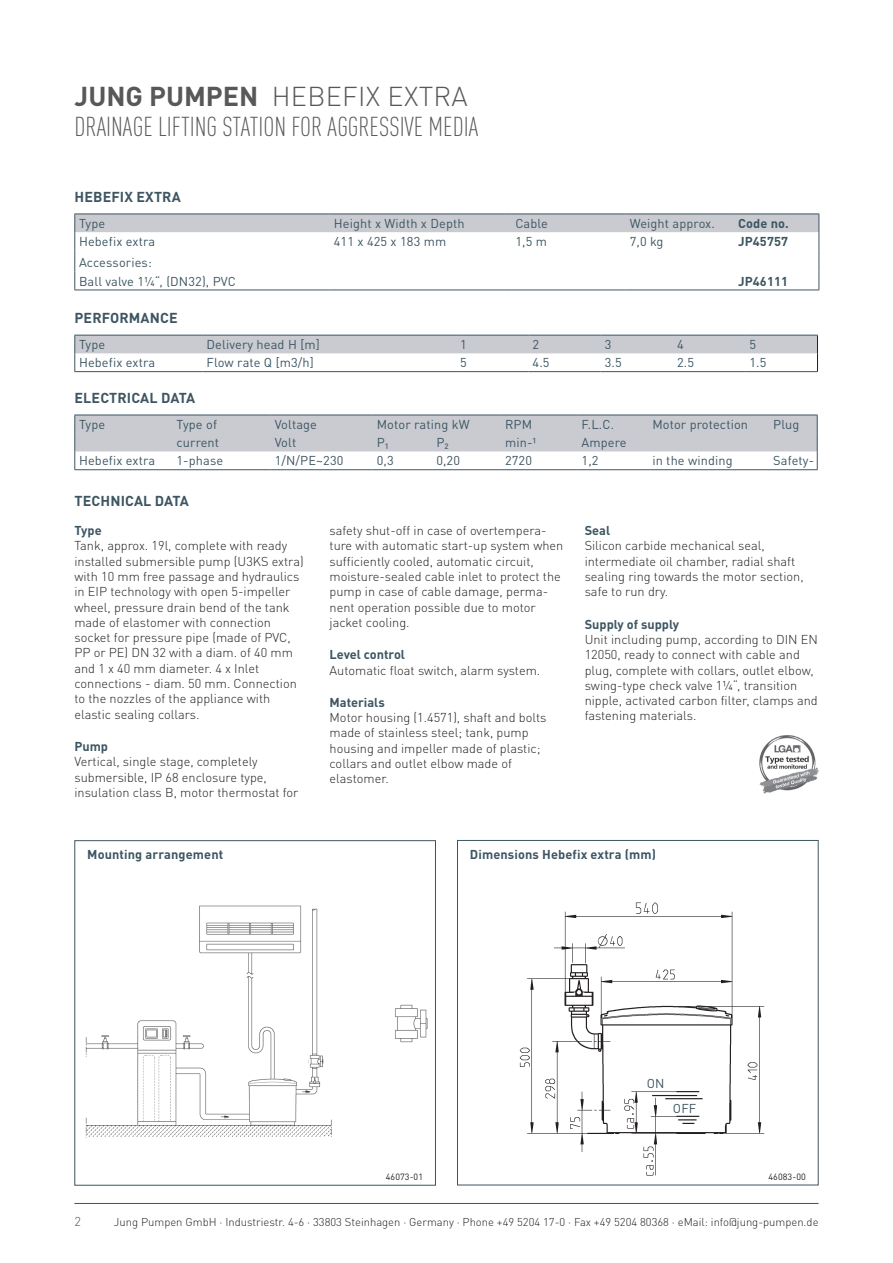
<style>
.page{position:relative;width:893px;height:1263px;background:#fff}
.page>*{position:absolute;margin:0;border:0;box-sizing:border-box;transform-origin:0 0}
.t1{font:300 condensed 27px/30px "DIN Pro";color:#57585a}
.t2{font:700 14.25px "DIN Pro";letter-spacing:.01em;color:#3d5562}
.t3{font:300 12.75px/15.3px "DIN Pro";color:#231f20}
.t4{font:12.75px/18.3px "DIN Pro";letter-spacing:.01em;color:#3d5562}
.t5{font:700 12.75px "DIN Pro";letter-spacing:.01em;color:#3d5562}
.t6{font:300 12.75px "DIN Pro";color:#3d5562}
.t7{font:300 11.25px "DIN Pro";color:#231f20}
.t8{font:9px "DIN Pro";letter-spacing:.01em;color:#231f20}
.s1{font-weight:700;font-stretch:normal}
.s2{font-stretch:normal}
</style>
<div class="page">
<hr style="left:74px;top:1203px;width:745px;height:1px;background:#3d5562">
<img style="left:85px;top:905px;width:343px;height:233px">
<div style="left:74px;top:840px;width:362px;height:345px;border:1px solid #3d5562"></div>
<img style="left:519px;top:902px;width:246px;height:274px">
<div style="left:457px;top:840px;width:362px;height:345px;border:1px solid #3d5562"></div>
<div style="left:296px;top:1053px;width:12px;height:15px;background:#fff"></div>
<div style="left:302px;top:1137px;width:31px;height:14px;background:#fff"></div>
<hr style="left:74px;top:290px;width:256px;height:1px;background:#3d5562">
<hr style="left:330px;top:290px;width:181px;height:1px;background:#3d5562">
<hr style="left:511px;top:290px;width:115px;height:1px;background:#3d5562">
<hr style="left:626px;top:290px;width:108px;height:1px;background:#3d5562">
<svg style="left:74px;top:214px;width:746px;height:76px"></svg>
<hr style="left:734px;top:290px;width:85px;height:1px;background:#3d5562">
<svg style="left:74px;top:335px;width:744px;height:36px"></svg>
<hr style="left:74px;top:371px;width:128px;height:1px;background:#3d5562">
<hr style="left:202px;top:371px;width:254px;height:1px;background:#3d5562">
<hr style="left:456px;top:371px;width:72px;height:1px;background:#3d5562">
<hr style="left:528px;top:371px;width:73px;height:1px;background:#3d5562">
<hr style="left:601px;top:371px;width:72px;height:1px;background:#3d5562">
<hr style="left:673px;top:371px;width:72px;height:1px;background:#3d5562">
<hr style="left:745px;top:371px;width:73px;height:1px;background:#3d5562">
<hr style="left:74px;top:469px;width:98px;height:1px;background:#3d5562">
<hr style="left:172px;top:469px;width:98px;height:1px;background:#3d5562">
<hr style="left:270px;top:469px;width:102px;height:1px;background:#3d5562">
<hr style="left:372px;top:469px;width:60px;height:1px;background:#3d5562">
<hr style="left:432px;top:469px;width:69px;height:1px;background:#3d5562">
<hr style="left:501px;top:469px;width:76px;height:1px;background:#3d5562">
<hr style="left:577px;top:469px;width:71px;height:1px;background:#3d5562">
<hr style="left:648px;top:469px;width:121px;height:1px;background:#3d5562">
<svg style="left:74px;top:415px;width:744px;height:54px"></svg>
<hr style="left:769px;top:469px;width:49px;height:1px;background:#3d5562">
<div style="left:638px;top:1077px;width:36px;height:13px;background:#fff"></div>
<div style="left:663px;top:1102px;width:43px;height:12px;background:#fff"></div>
<img style="left:759px;top:735px;width:60px;height:59px">
<h1 class="t1" style="left:75px;top:79px;width:405px"><span class="s1">JUNG PUMPEN</span> <span class="s2">HEBEFIX EXTRA<br></span>DRAINAGE LIFTING STATION FOR AGGRESSIVE MEDIA</h1>
<p class="t2" style="left:74px;top:185px;width:108px">HEBEFIX EXTRA</p>
<p class="t4" style="left:79px;top:213px;width:28px">Type</p>
<p class="t4" style="left:334px;top:213px;width:132px">Height x Width x Depth</p>
<p class="t4" style="left:515px;top:213px;width:34px">Cable</p>
<p class="t4" style="left:630px;top:213px;width:87px">Weight approx.</p>
<p class="t5" style="left:738px;top:213px;width:52px">Code no.</p>
<p class="t4" style="left:79px;top:231px;width:78px">Hebefix extra</p>
<p class="t4" style="left:334px;top:231px;width:114px">411 x 425 x 183 mm</p>
<p class="t4" style="left:515px;top:231px;width:33px">1,5 m</p>
<p class="t4" style="left:630px;top:231px;width:35px">7,0 kg</p>
<p class="t5" style="left:738px;top:231px;width:51px">JP45757</p>
<p class="t4" style="left:79px;top:252px;width:158px">Accessories:<br>Ball valve 1¼“, (DN32), PVC</p>
<p class="t5" style="left:738px;top:270px;width:51px">JP46111</p>
<p class="t2" style="left:74px;top:306px;width:105px">PERFORMANCE</p>
<p class="t4" style="left:79px;top:334px;width:28px">Type</p>
<p class="t4" style="left:207px;top:334px;width:115px">Delivery head H [m]</p>
<p class="t4" style="left:460px;top:334px;width:8px">1</p>
<p class="t4" style="left:533px;top:334px;width:8px">2</p>
<p class="t4" style="left:605px;top:334px;width:8px">3</p>
<p class="t4" style="left:677px;top:334px;width:8px">4</p>
<p class="t4" style="left:749px;top:334px;width:8px">5</p>
<p class="t4" style="left:79px;top:352px;width:78px">Hebefix extra</p>
<p class="t4" style="left:207px;top:352px;width:109px">Flow rate Q [m3/h]</p>
<p class="t4" style="left:460px;top:352px;width:8px">5</p>
<p class="t4" style="left:533px;top:352px;width:19px">4.5</p>
<p class="t4" style="left:605px;top:352px;width:19px">3.5</p>
<p class="t4" style="left:677px;top:352px;width:19px">2.5</p>
<p class="t4" style="left:749px;top:352px;width:19px">1.5</p>
<p class="t2" style="left:74px;top:386px;width:122px">ELECTRICAL DATA</p>
<p class="t4" style="left:79px;top:414px;width:28px">Type</p>
<p class="t4" style="left:176px;top:414px;width:42px">Type of</p>
<p class="t4" style="left:275px;top:414px;width:44px">Voltage</p>
<p class="t4" style="left:377px;top:414px;width:94px">Motor rating kW</p>
<p class="t4" style="left:505px;top:414px;width:29px">RPM</p>
<p class="t4" style="left:582px;top:414px;width:34px">F.L.C.</p>
<p class="t4" style="left:652px;top:414px;width:97px">Motor protection</p>
<p class="t4" style="left:773px;top:414px;width:28px">Plug</p>
<p class="t4" style="left:176px;top:432px;width:44px">current</p>
<p class="t4" style="left:275px;top:432px;width:23px">Volt</p>
<p class="t4" style="left:377px;top:432px;width:14px">P1</p>
<p class="t4" style="left:436px;top:432px;width:14px">P2</p>
<p class="t4" style="left:505px;top:432px;width:33px">min-1</p>
<p class="t4" style="left:582px;top:432px;width:47px">Ampere</p>
<p class="t4" style="left:79px;top:450px;width:78px">Hebefix extra</p>
<p class="t4" style="left:177px;top:450px;width:48px">1-phase</p>
<p class="t4" style="left:275px;top:450px;width:70px">1/N/PE~230</p>
<p class="t4" style="left:377px;top:450px;width:18px">0,3</p>
<p class="t4" style="left:436px;top:450px;width:25px">0,20</p>
<p class="t4" style="left:505px;top:450px;width:29px">2720</p>
<p class="t4" style="left:582px;top:450px;width:18px">1,2</p>
<p class="t4" style="left:652px;top:450px;width:82px">in the winding</p>
<p class="t4" style="left:773px;top:450px;width:42px">Safety-</p>
<p class="t2" style="left:74px;top:489px;width:116px">TECHNICAL DATA</p>
<p class="t5" style="left:74px;top:520px;width:29px">Type</p>
<p class="t3" style="left:74px;top:537px;width:231px">Tank, approx. 19l, complete with ready installed submersible pump (U3KS extra) with 10 mm free passage and hydraulics in EIP technology with open 5-impeller wheel, pressure drain bend of the tank made of elastomer with connection socket for pressure pipe (made of PVC, PP or PE) DN 32 with a diam. of 40 mm and 1 x 40 mm diameter. 4 x Inlet connections - diam. 50 mm. Connection to the nozzles of the appliance with elastic sealing collars.</p>
<p class="t5" style="left:74px;top:736px;width:35px">Pump</p>
<p class="t3" style="left:74px;top:753px;width:226px">Vertical, single stage, completely submersible, IP 68 enclosure type, insulation class B, motor thermostat for</p>
<p class="t3" style="left:330px;top:522px;width:235px">safety shut-off in case of overtempera&shy;ture with automatic start-up system when sufficiently cooled, automatic circuit, moisture-sealed cable inlet to protect the pump in case of cable damage, perma&shy;nent operation possible due to motor jacket cooling.</p>
<p class="t5" style="left:330px;top:644px;width:77px">Level control</p>
<p class="t3" style="left:330px;top:661px;width:212px">Automatic float switch, alarm system.</p>
<p class="t5" style="left:330px;top:691px;width:57px">Materials</p>
<p class="t3" style="left:330px;top:709px;width:218px">Motor housing (1.4571), shaft and bolts made of stainless steel; tank, pump housing and impeller made of plastic; collars and outlet elbow made of elastomer.</p>
<p class="t5" style="left:585px;top:520px;width:27px">Seal</p>
<p class="t3" style="left:585px;top:537px;width:220px">Silicon carbide mechanical seal, intermediate oil chamber, radial shaft sealing ring towards the motor section, safe to run dry.</p>
<p class="t5" style="left:585px;top:613px;width:96px">Supply of supply</p>
<p class="t3" style="left:585px;top:630px;width:235px">Unit including pump, according to DIN EN 12050, ready to connect with cable and plug, complete with collars, outlet elbow, swing-type check valve 1¼“, transition nipple, activated carbon filter, clamps and fastening materials.</p>
<p class="t5" style="left:87px;top:843px;width:138px">Mounting arrangement</p>
<p class="t5" style="left:470px;top:843px;width:188px">Dimensions Hebefix extra (mm)</p>
<p class="t4" style="left:647px;top:1073px;width:19px">ON</p>
<p class="t4" style="left:673px;top:1098px;width:25px">OFF</p>
<p class="t6" style="left:74px;top:1211px;width:8px">2</p>
<p class="t8" style="left:386px;top:1169px;width:39px">46073-01</p>
<p class="t8" style="left:768px;top:1169px;width:39px">46083-00</p>
<p class="t7" style="left:114px;top:1213px;width:706px">Jung Pumpen GmbH · Industriestr. 4-6 · 33803 Steinhagen · Germany · Phone +49 5204 17-0 · Fax +49 5204 80368 · eMail: info@jung-pumpen.de</p>
</div>
